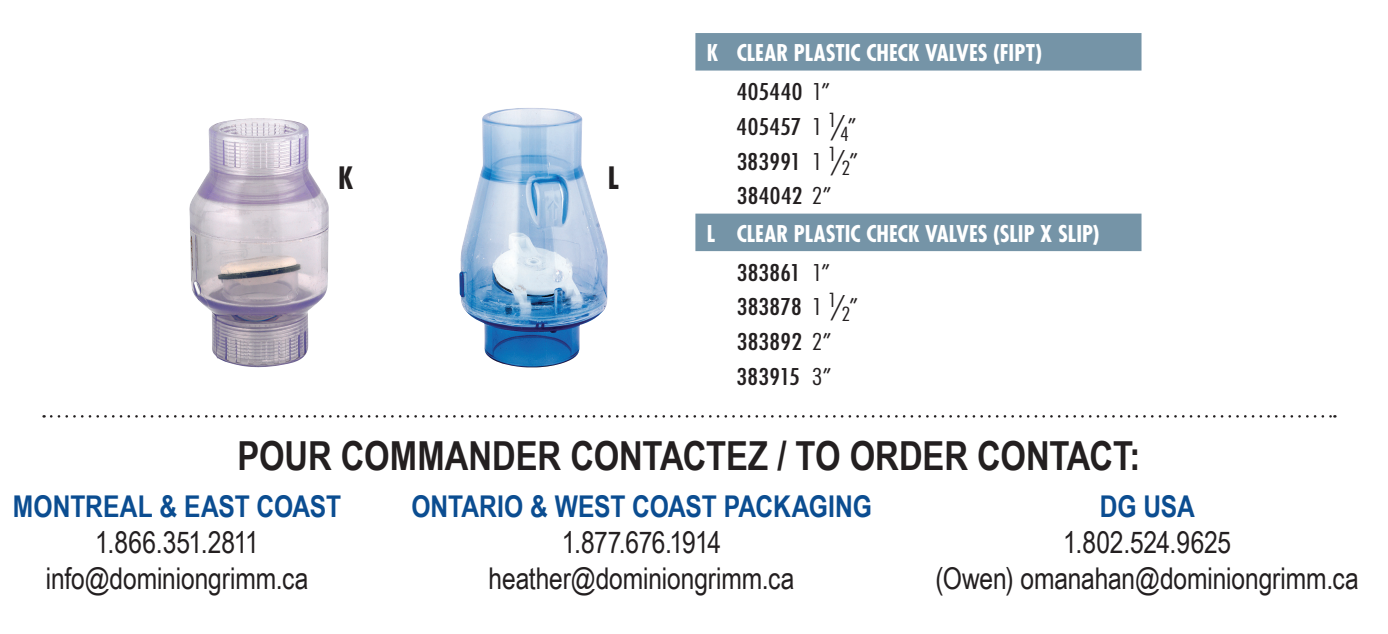
<style>
.page{position:relative;width:1388px;height:634px;background:#fff}
.page>*{position:absolute;margin:0;border:0;box-sizing:border-box;transform-origin:0 0}
.t1{font:700 40px "Arial Narrow";color:#231f20}
.t2{font:30px/36px "Arial Narrow";letter-spacing:-.005em;color:#231f20;text-align:center}
.t3{font:700 30px "Arial Narrow";letter-spacing:-.005em;color:#0b4d91}
.t4{font:700 condensed 30px "Futura Std";color:#231f20}
.t5{font:700 condensed 22.5px/39.2px "Futura Std";letter-spacing:.005em;color:#fff}
.t6{font:condensed 22.5px/34.8px "Futura Std";letter-spacing:.015em;color:#231f20;text-align:justify;scale:1.15 1}
.s1{font-weight:400;color:#231f20}
.s2{font-weight:300;color:#231f20}
.s3{font-weight:300}
.s4{font-weight:300;font-size:25px}
</style>
<div class="page">
<svg style="left:51px;top:415px;width:1284px;height:2px"></svg>
<img style="left:189px;top:118px;width:140px;height:250px">
<img style="left:459px;top:108px;width:149px;height:259px">
<div style="left:695px;top:33px;width:446px;height:38px;background:#7594a7"></div>
<div style="left:695px;top:214px;width:446px;height:37px;background:#7594a7"></div>
<p class="t4" style="left:338px;top:159px;width:17px">K</p>
<p class="t4" style="left:608px;top:159px;width:13px">L</p>
<p class="t5" style="left:737px;top:33px;width:307px;text-indent:-30px">K CLEAR PLASTIC CHECK VALVES (FIPT)<br><span class="s1">405440</span> <span class="s2">1”</span></p>
<p class="t6" style="left:737px;top:109px;width:107px">405457 <span class="s3">1</span> <sup>1</sup><span class="s4">/</span><sub>4</sub><span class="s3">” </span>383991 <span class="s3">1</span> <sup>1</sup><span class="s4">/</span><sub>2</sub><span class="s3">” </span>384042 <span class="s3">2”</span></p>
<p class="t5" style="left:737px;top:214px;width:364px;text-indent:-30px">L CLEAR PLASTIC CHECK VALVES (SLIP X SLIP)<br><span class="s1">383861</span> <span class="s2">1”</span></p>
<p class="t6" style="left:737px;top:289px;width:107px;text-align:left">383878 <span class="s3">1</span> <sup>1</sup><span class="s4">/</span><sub>2</sub><span class="s3">”<br></span>383892 <span class="s3">2”<br></span>383915 <span class="s3">3”</span></p>
<h1 class="t1" style="left:237px;top:425px;width:904px">POUR COMMANDER CONTACTEZ / TO ORDER CONTACT:</h1>
<p class="t3" style="left:411px;top:484px;width:462px">ONTARIO &amp; WEST COAST PACKAGING</p>
<p class="t2" style="left:489px;top:523px;width:307px">1.877.676.1914 heather@dominiongrimm.ca</p>
<p class="t3" style="left:13px;top:484px;width:330px">MONTREAL &amp; EAST COAST</p>
<p class="t2" style="left:46px;top:523px;width:264px">1.866.351.2811 info@dominiongrimm.ca</p>
<p class="t3" style="left:1100px;top:484px;width:96px">DG USA</p>
<p class="t2" style="left:935px;top:523px;width:425px">1.802.524.9625<br>(Owen) omanahan@dominiongrimm.ca</p>
</div>
